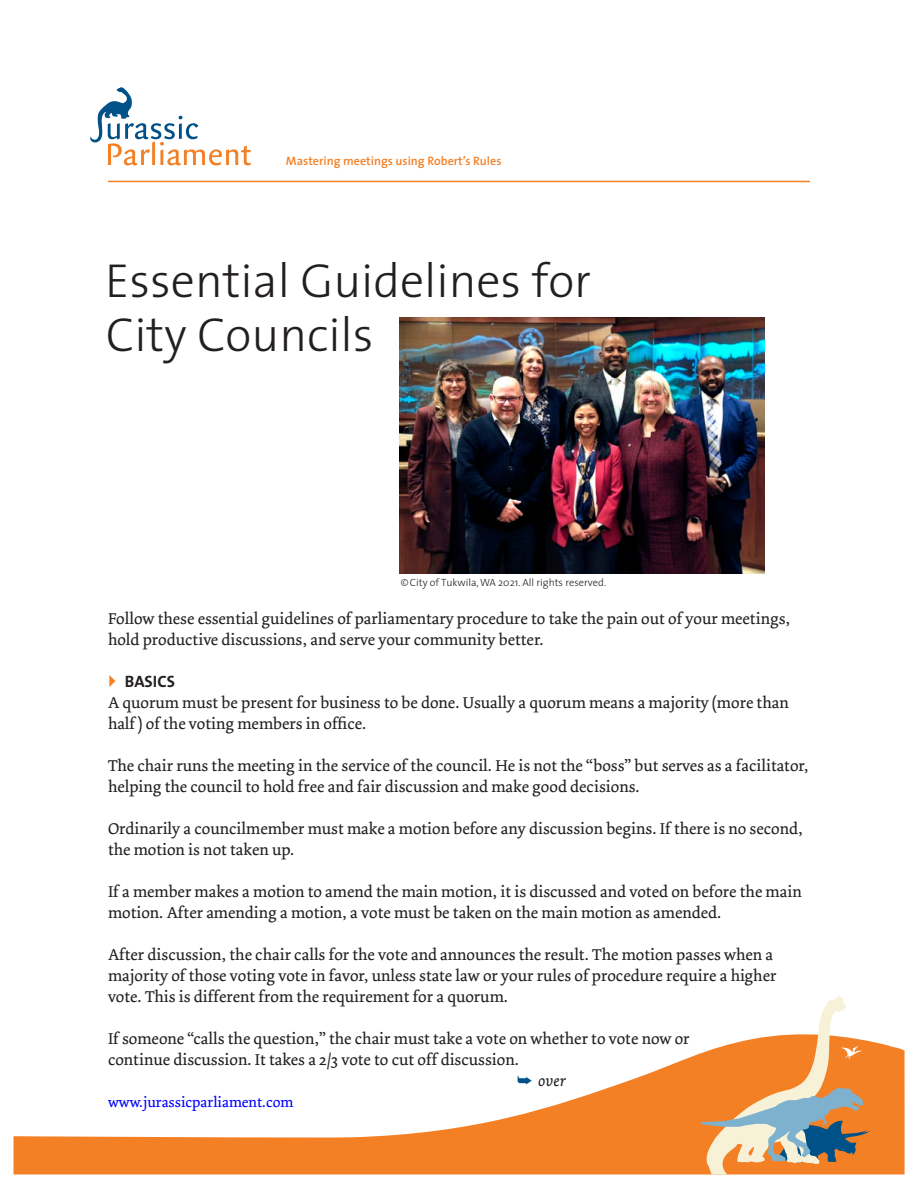
<style>
.page{position:relative;width:918px;height:1188px;background:#fff}
.page>*{position:absolute;margin:0;border:0;box-sizing:border-box;transform-origin:0 0}
.t1{font:300 48px/54px "The Sans";color:#231f20}
.t2{font:16.5px/21px "Dolly";color:#231f20}
.t3{font:700 16.5px "The Sans";color:#231f20}
.t4{font:italic 16.5px "Dolly";color:#231f20}
.t5{font:15px "Dolly";color:#00f}
.t6{font:600 12.15px "The Sans";color:#f48026}
.t7{font:300 10.5px "The Sans";color:#231f20}
.s1{color:#005187}
</style>
<div class="page">
<hr style="left:108px;top:181px;width:702px;height:1px;background:#f48026">
<svg style="left:14px;top:1041px;width:891px;height:133px"></svg>
<svg style="left:701px;top:996px;width:169px;height:179px"></svg>
<svg style="left:90px;top:87px;width:161px;height:78px"></svg>
<img style="left:400px;top:318px;width:365px;height:255px">
<p class="t6" style="left:286px;top:151px;width:217px">Mastering meetings using Robert’s Rules</p>
<h1 class="t1" style="left:105px;top:252px;width:488px">Essential Guidelines for<br>City Councils</h1>
<p class="t7" style="left:401px;top:574px;width:207px">©City of Tukwila, WA 2021. All rights reserved.</p>
<p class="t2" style="left:108px;top:608px;width:684px">Follow these essential guidelines of parliamentary procedure to take the pain out of your meetings, hold productive discussions, and serve your community better.</p>
<p class="t3" style="left:125px;top:668px;width:52px">BASICS</p>
<p class="t2" style="left:108px;top:692px;width:682px">A quorum must be present for business to be done. Usually a quorum means a majority (more than half ) of the voting members in office.</p>
<p class="t2" style="left:108px;top:755px;width:702px">The chair runs the meeting in the service of the council. He is not the “boss” but serves as a facilitator, helping the council to hold free and fair discussion and make good decisions.</p>
<p class="t2" style="left:108px;top:818px;width:696px">Ordinarily a councilmember must make a motion before any discussion begins. If there is no second, the motion is not taken up.</p>
<p class="t2" style="left:108px;top:881px;width:695px">If a member makes a motion to amend the main motion, it is discussed and voted on before the main motion. After amending a motion, a vote must be taken on the main motion as amended.</p>
<p class="t2" style="left:108px;top:944px;width:670px">After discussion, the chair calls for the vote and announces the result. The motion passes when a majority of those voting vote in favor, unless state law or your rules of procedure require a higher vote. This is different from the requirement for a quorum.</p>
<p class="t2" style="left:108px;top:1028px;width:583px">If someone “calls the question,” the chair must take a vote on whether to vote now or</p>
<p class="t2" style="left:108px;top:1049px;width:412px">continue discussion. It takes a 2/3 vote to cut off discussion.</p>
<p class="t4" style="left:517px;top:1071px;width:50px"><span class="s1">➥</span> over</p>
<p class="t5" style="left:108px;top:1093px;width:187px">www.jurassicparliament.com</p>
</div>
